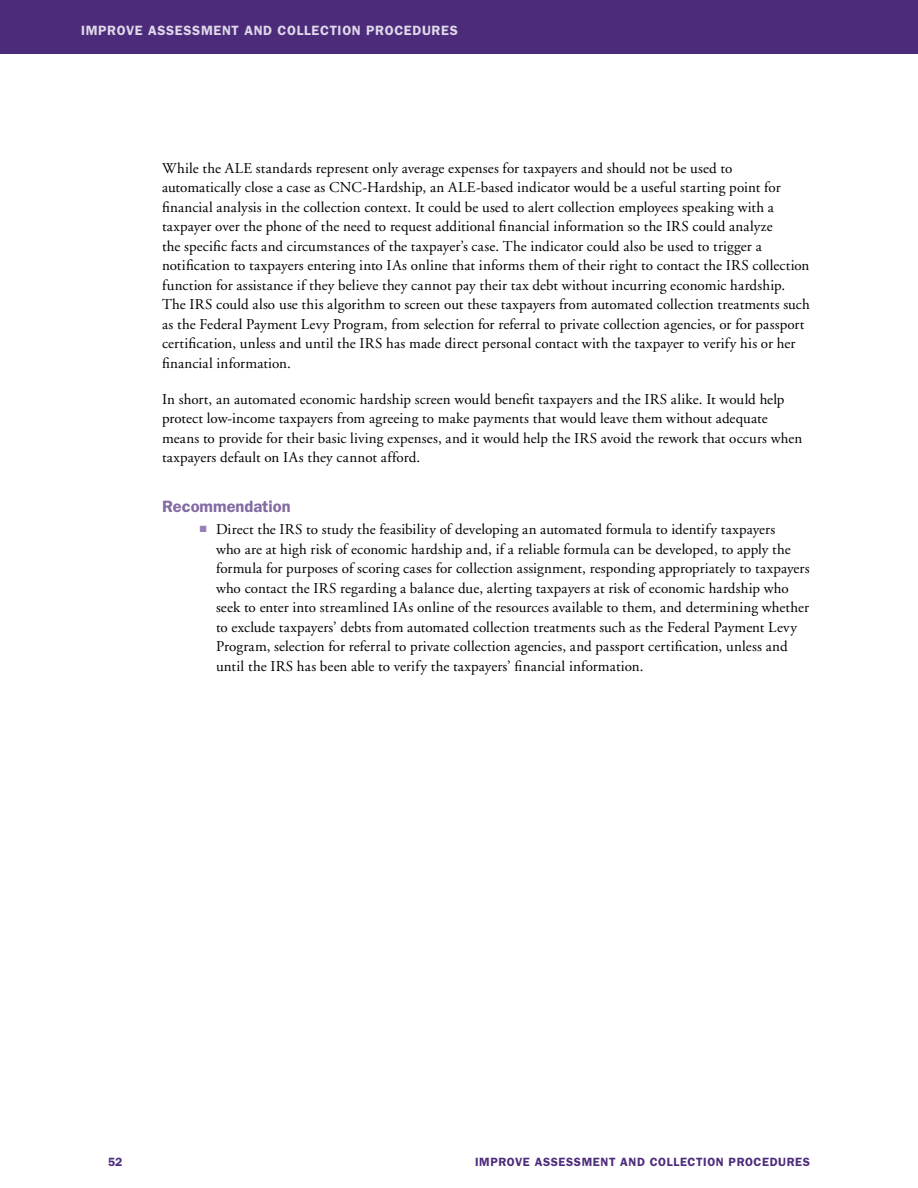
<style>
.page{position:relative;width:918px;height:1188px;background:#fff}
.page>*{position:absolute;margin:0;border:0;box-sizing:border-box;transform-origin:0 0}
.P-Subhead_1{font:600 16.5px "Franklin Gothic";color:#826aa3}
.Body_Text{font:15px/19.5px "Adobe Garamond";letter-spacing:.01em;color:#000}
.t1{font:600 13.5px "Franklin Gothic";letter-spacing:.05em;color:#dfd9e9}
.t2{font:600 12px "Franklin Gothic";letter-spacing:.05em;color:#4d2b7b}
.s1{color:#957fb5}
</style>
<div class="page">
<div style="left:0;top:0;width:918px;height:54px;background:#4d2b7b"></div>
<p class="t1" style="left:81px;top:23px;width:16px">IMPROVE</p>
<p class="t1" style="left:148px;top:23px;width:148px">ASSESSMENT AND COLLECTIO</p>
<p class="t1" style="left:352px;top:23px;width:34px">N PROCEDURE</p>
<p class="t1" style="left:450px;top:23px;width:10px">S</p>
<p class="Body_Text" style="left:162px;top:159px;width:649px">While the ALE standards represent only average expenses for taxpayers and should not be used to automatically close a case as CNC-Hardship, an ALE-based indicator would be a useful starting point for financial analysis in the collection context. It could be used to alert collection employees speaking with a taxpayer over the phone of the need to request additional financial information so the IRS could analyze<br>the specific facts and circumstances of the taxpayer’s case. The indicator could also be used to trigger a notification to taxpayers entering into IAs online that informs them of their right to contact the IRS collection function for assistance if they believe they cannot pay their tax debt without incurring economic hardship.<br>The IRS could also use this algorithm to screen out these taxpayers from automated collection treatments such as the Federal Payment Levy Program, from selection for referral to private collection agencies, or for passport certification, unless and until the IRS has made direct personal contact with the taxpayer to verify his or her financial information.</p>
<p class="Body_Text" style="left:162px;top:390px;width:642px">In short, an automated economic hardship screen would benefit taxpayers and the IRS alike. It would help protect low-income taxpayers from agreeing to make payments that would leave them without adequate means to provide for their basic living expenses, and it would help the IRS avoid the rework that occurs when taxpayers default on IAs they cannot afford.</p>
<p class="P-Subhead_1" style="left:162px;top:496px;width:130px">RECOMMENDATION</p>
<p class="Body_Text" style="left:216px;top:520px;width:595px;text-indent:-16px"><span class="s1">■</span> Direct the IRS to study the feasibility of developing an automated formula to identify taxpayers<br>who are at high risk of economic hardship and, if a reliable formula can be developed, to apply the formula for purposes of scoring cases for collection assignment, responding appropriately to taxpayers who contact the IRS regarding a balance due, alerting taxpayers at risk of economic hardship who seek to enter into streamlined IAs online of the resources available to them, and determining whether to exclude taxpayers’ debts from automated collection treatments such as the Federal Payment Levy Program, selection for referral to private collection agencies, and passport certification, unless and until the IRS has been able to verify the taxpayers’ financial information.</p>
<p class="t2" style="left:108px;top:1154px;width:16px">52</p>
<p class="t2" style="left:475px;top:1154px;width:14px">IMPROVE</p>
<p class="t2" style="left:535px;top:1154px;width:132px">ASSESSMENT AND COLLECTIO</p>
<p class="t2" style="left:716px;top:1154px;width:30px">N PROCEDURE</p>
<p class="t2" style="left:803px;top:1154px;width:9px">S</p>
</div>
